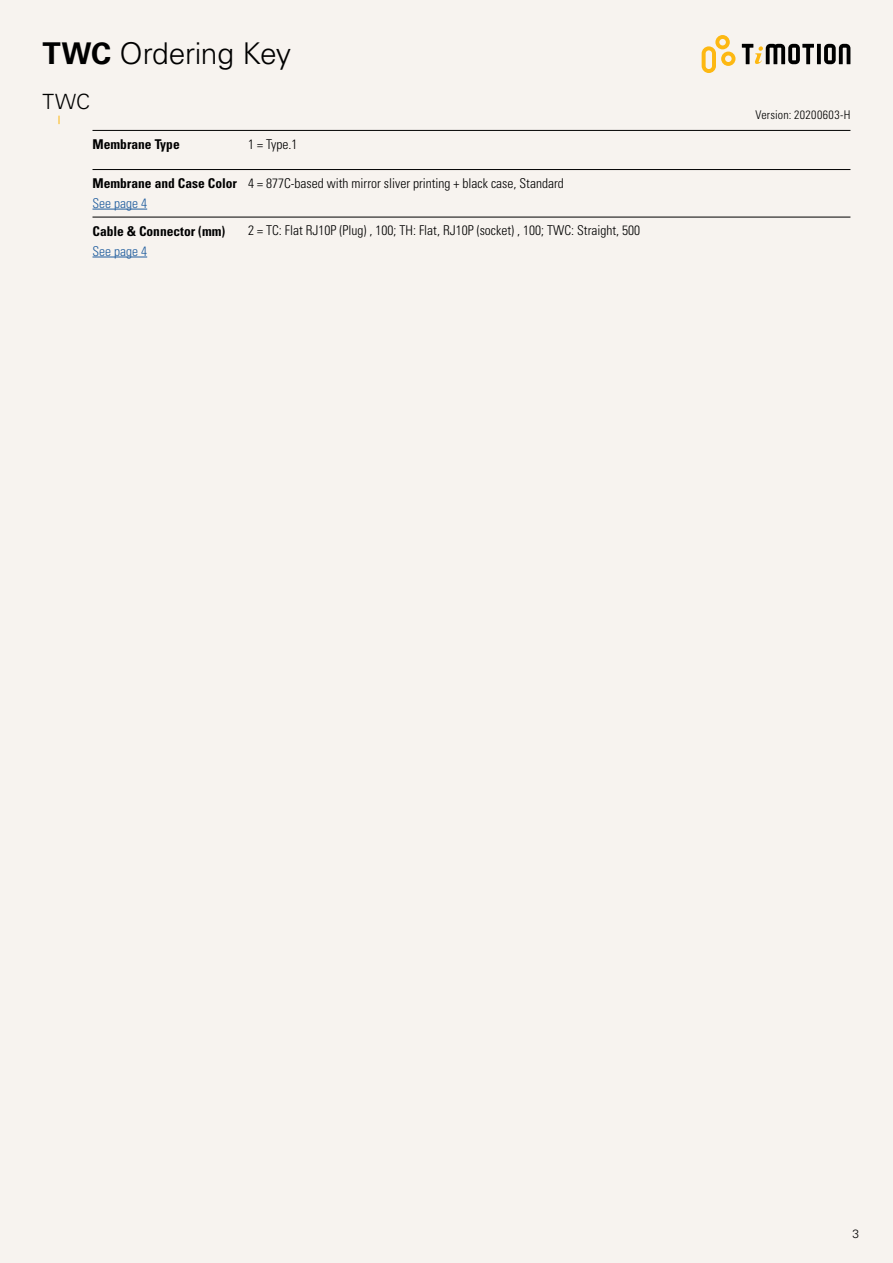
<style>
.page{position:relative;width:893px;height:1263px;background:#f7f3ef}
.page>*{position:absolute;margin:0;border:0;box-sizing:border-box;transform-origin:0 0}
.t1{font:300 30px "Univers LT Std";letter-spacing:-.015em;color:#000}
.t2{font:300 21px "Univers LT Std";color:#000}
.t3{font:300 condensed 13.5px "Univers LT Std";color:#000}
.t4{font:700 condensed 13.5px "Univers LT Std";color:#000}
.t5{font:300 condensed 13.5px "Univers LT Std";color:#205d9e}
.t6{font:300 condensed 12px "Univers LT Std";letter-spacing:.03em;color:#000}
.t7{font:300 12px "Univers LT Std";color:#000}
.s1{font-weight:700}
</style>
<div class="page">
<svg style="left:702px;top:35px;width:33px;height:38px"></svg>
<svg style="left:817px;top:44px;width:4px;height:20px"></svg>
<svg style="left:824px;top:44px;width:26px;height:20px"></svg>
<svg style="left:742px;top:44px;width:72px;height:20px"></svg>
<hr style="left:92px;top:209px;width:55px;height:1px;background:#205d9e">
<hr style="left:92px;top:169px;width:758px;height:1px;background:#000">
<hr style="left:92px;top:130px;width:758px;height:1px;background:#000">
<hr style="left:92px;top:217px;width:758px;height:1px;background:#000">
<hr style="left:92px;top:257px;width:55px;height:1px;background:#205d9e">
<h1 class="t1" style="left:43px;top:36px;width:250px"><span class="s1">TWC</span> Ordering Key</h1>
<h2 class="t2" style="left:43px;top:89px;width:49px">TWC</h2>
<p class="t4" style="left:92px;top:135px;width:89px">Membrane Type</p>
<p class="t3" style="left:248px;top:136px;width:51px">1 = Type.1</p>
<p class="t4" style="left:92px;top:175px;width:146px">Membrane and Case Color</p>
<p class="t5" style="left:92px;top:195px;width:56px">See page 4</p>
<p class="t4" style="left:92px;top:222px;width:134px">Cable &amp; Connector (mm)</p>
<p class="t5" style="left:92px;top:243px;width:56px">See page 4</p>
<p class="t3" style="left:248px;top:175px;width:317px">4 = 877C-based with mirror sliver printing + black case, Standard</p>
<p class="t3" style="left:248px;top:222px;width:393px">2 = TC: Flat RJ10P (Plug) , 100; TH: Flat, RJ10P (socket) , 100; TWC: Straight, 500</p>
<p class="t6" style="left:755px;top:108px;width:97px">Version: 20200603-H</p>
<p class="t7" style="left:852px;top:1226px;width:8px">3</p>
</div>
